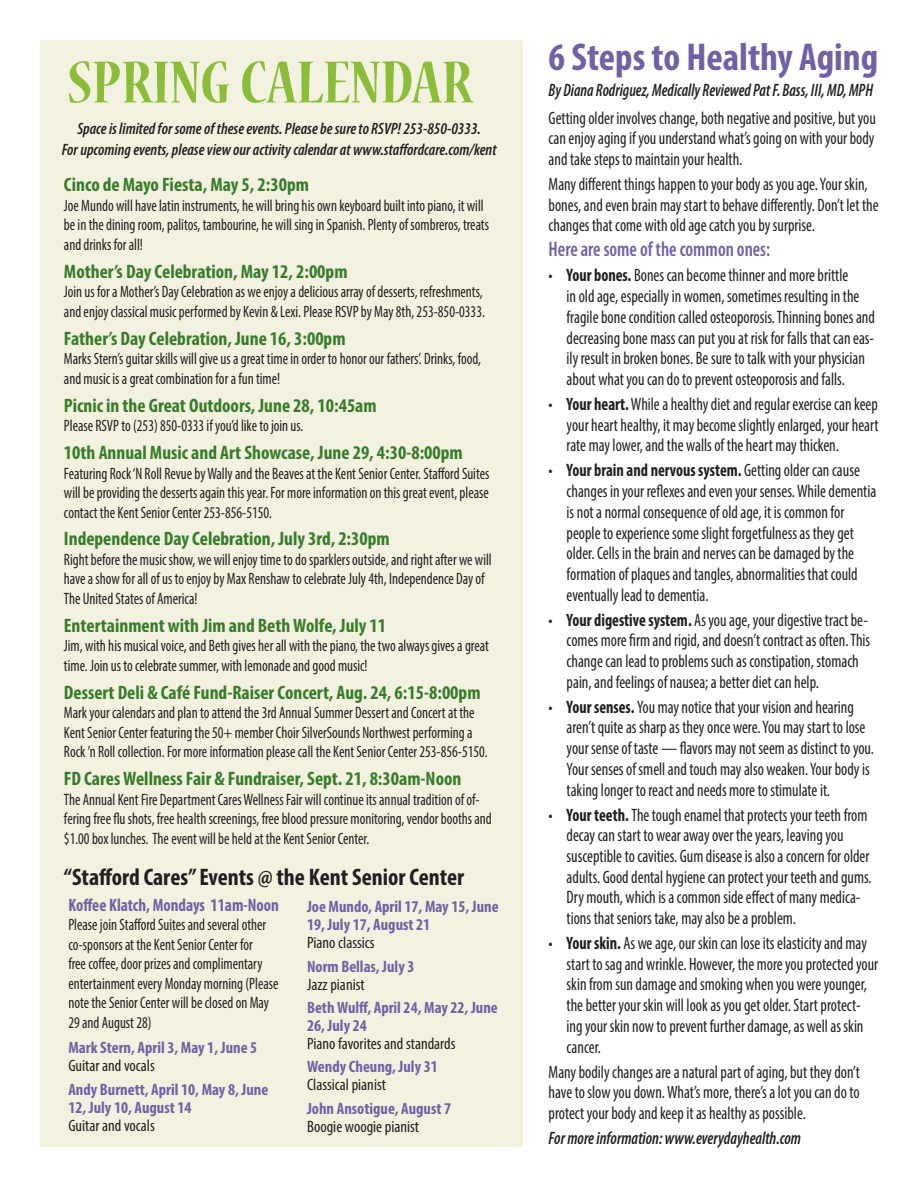
<style>
.page{position:relative;width:918px;height:1188px;background:#fff}
.page>*{position:absolute;margin:0;border:0;box-sizing:border-box;transform-origin:0 0}
.t1{font:700 condensed 66px "Nueva Std";color:#8bbd39}
.t2{font:700 condensed 39px "Myriad Pro";color:#7260a7}
.t3{font:700 condensed 24px "Myriad Pro";color:#231f20}
.t4{font:600 condensed 21px "Myriad Pro";color:#7260a7;scale:.9 1}
.t5{font:700 condensed 19.5px "Myriad Pro";color:#387c2b}
.t6{font:condensed 18px/20.7px "Myriad Pro";color:#231f20;scale:.9 1}
.t7{font:italic 600 condensed 18px "Myriad Pro";color:#231f20;scale:.88 1}
.t8{font:italic 600 condensed 18px "Myriad Pro";color:#231f20;scale:.9 1}
.t9{font:700 condensed 18px "Myriad Pro";color:#7260a7;scale:.94 1}
.t10{font:condensed 16.5px/19.5px "Myriad Pro";color:#231f20;scale:.9 1}
.t11{font:700 condensed 16.5px/18px "Myriad Pro";color:#7260a7}
.t12{font:italic 600 condensed 16.5px/21px "Myriad Pro";color:#231f20;text-align:center}
.t13{font:condensed 16.5px "Myriad Pro";color:#231f20}
.s1{font-weight:700}
</style>
<div class="page">
<div style="left:40px;top:40px;width:483px;height:1108px;background:#f3f2e0"></div>
<h1 class="t1" style="left:67px;top:55px;width:407px">SPRING CALENDAR</h1>
<p class="t12" style="left:62px;top:119px;width:436px">Space is limited for some of these events. Please be sure to RSVP! 253-850-0333.<br>For upcoming events, please view our activity calendar at www.staffordcare.com/kent</p>
<p class="t5" style="left:64px;top:178px;width:247px">Cinco de Mayo Fiesta, May 5, 2:30pm</p>
<p class="t10" style="left:64px;top:197px;width:474px">Joe Mundo will have latin instruments, he will bring his own keyboard built into piano, it will be in the dining room, palitos, tambourine, he will sing in Spanish. Plenty of sombreros, treats and drinks for all!</p>
<p class="t5" style="left:64px;top:264px;width:285px">Mother’s Day Celebration, May 12, 2:00pm</p>
<p class="t10" style="left:64px;top:284px;width:469px">Join us for a Mother’s Day Celebration as we enjoy a delicious array of desserts, refreshments, and enjoy classical music performed by Kevin &amp; Lexi. Please RSVP by May 8th, 253-850-0333.</p>
<p class="t5" style="left:64px;top:331px;width:283px">Father’s Day Celebration, June 16, 3:00pm</p>
<p class="t10" style="left:64px;top:351px;width:465px">Marks Stern’s guitar skills will give us a great time in order to honor our fathers’. Drinks, food, and music is a great combination for a fun time!</p>
<p class="t5" style="left:64px;top:398px;width:314px">Picnic in the Great Outdoors, June 28, 10:45am</p>
<p class="t10" style="left:64px;top:418px;width:268px">Please RSVP to (253) 850-0333 if you’d like to join us.</p>
<p class="t5" style="left:64px;top:445px;width:400px">10th Annual Music and Art Showcase, June 29, 4:30-8:00pm</p>
<p class="t10" style="left:64px;top:465px;width:474px;text-align:justify">Featuring Rock ‘N Roll Revue by Wally and the Beaves at the Kent Senior Center. Stafford Suites will be providing the desserts again this year. For more information on this great event, please contact the Kent Senior Center 253-856-5150.</p>
<p class="t5" style="left:64px;top:532px;width:327px">Independence Day Celebration, July 3rd, 2:30pm</p>
<p class="t10" style="left:64px;top:551px;width:477px">Right before the music show, we will enjoy time to do sparklers outside, and right after we will have a show for all of us to enjoy by Max Renshaw to celebrate July 4th, Independence Day of<br>The United States of America!</p>
<p class="t5" style="left:64px;top:618px;width:324px">Entertainment with Jim and Beth Wolfe, July 11</p>
<p class="t10" style="left:64px;top:638px;width:474px">Jim, with his musical voice, and Beth gives her all with the piano, the two always gives a great time. Join us to celebrate summer, with lemonade and good music!</p>
<p class="t5" style="left:64px;top:685px;width:418px">Dessert Deli &amp; Café Fund-Raiser Concert, Aug. 24, 6:15-8:00pm</p>
<p class="t10" style="left:64px;top:705px;width:472px">Mark your calendars and plan to attend the 3rd Annual Summer Dessert and Concert at the<br>Kent Senior Center featuring the 50+ member Choir SilverSounds Northwest performing a<br>Rock ’n Roll collection. For more information please call the Kent Senior Center 253-856-5150.</p>
<p class="t5" style="left:64px;top:771px;width:399px">FD Cares Wellness Fair &amp; Fundraiser, Sept. 21, 8:30am-Noon</p>
<p class="t10" style="left:64px;top:791px;width:477px">The Annual Kent Fire Department Cares Wellness Fair will continue its annual tradition of of&shy;fering free flu shots, free health screenings, free blood pressure monitoring, vendor booths and $1.00 box lunches. The event will be held at the Kent Senior Center.</p>
<h3 class="t3" style="left:64px;top:867px;width:402px">“Stafford Cares” Events @ the Kent Senior Center</h3>
<p class="t9" style="left:68px;top:898px;width:225px">Koffee Klatch, Mondays 11am-Noon</p>
<p class="t10" style="left:68px;top:917px;width:235px">Please join Stafford Suites and several other co-sponsors at the Kent Senior Center for<br>free coffee, door prizes and complimentary entertainment every Monday morning (Please note the Senior Center will be closed on May 29 and August 28)</p>
<p class="t11" style="left:68px;top:1040px;width:190px">Mark Stern, April 3, May 1, June 5</p>
<p class="t13" style="left:68px;top:1059px;width:88px">Guitar and vocals</p>
<p class="t11" style="left:68px;top:1083px;width:201px">Andy Burnett, April 10, May 8, June<br>12, July 10, August 14</p>
<p class="t13" style="left:68px;top:1120px;width:88px">Guitar and vocals</p>
<p class="t11" style="left:307px;top:899px;width:193px">Joe Mundo, April 17, May 15, June<br>19, July 17, August 21</p>
<p class="t13" style="left:307px;top:936px;width:69px">Piano classics</p>
<p class="t11" style="left:307px;top:959px;width:109px">Norm Bellas, July 3</p>
<p class="t13" style="left:307px;top:978px;width:59px">Jazz pianist</p>
<p class="t11" style="left:307px;top:1000px;width:192px">Beth Wulff, April 24, May 22, June<br>26, July 24</p>
<p class="t13" style="left:307px;top:1037px;width:150px">Piano favorites and standards</p>
<p class="t11" style="left:307px;top:1060px;width:132px">Wendy Cheung, July 31</p>
<p class="t13" style="left:307px;top:1079px;width:80px">Classical pianist</p>
<p class="t11" style="left:307px;top:1101px;width:146px">John Ansotigue, August 7</p>
<p class="t13" style="left:307px;top:1120px;width:114px">Boogie woogie pianist</p>
<h2 class="t2" style="left:549px;top:42px;width:331px">6 Steps to Healthy Aging</h2>
<p class="t7" style="left:549px;top:83px;width:370px">By Diana Rodriguez, Medically Reviewed Pat F. Bass, III, MD, MPH</p>
<p class="t6" style="left:549px;top:109px;width:365px;text-align:justify">Getting older involves change, both negative and positive, but you can enjoy aging if you understand what’s going on with your body and take steps to maintain your health.</p>
<p class="t6" style="left:549px;top:175px;width:368px">Many different things happen to your body as you age. Your skin, bones, and even brain may start to behave differently. Don’t let the changes that come with old age catch you by surprise.</p>
<p class="t4" style="left:549px;top:241px;width:248px">Here are some of the common ones:</p>
<p class="t6" style="left:567px;top:267px;width:344px;text-indent:-18px">• <span class="s1">Your bones.</span> Bones can become thinner and more brittle<br>in old age, especially in women, sometimes resulting in the fragile bone condition called osteoporosis. Thinning bones and decreasing bone mass can put you at risk for falls that can eas&shy;ily result in broken bones. Be sure to talk with your physician about what you can do to prevent osteoporosis and falls.</p>
<p class="t6" style="left:567px;top:395px;width:348px;text-align:justify;text-indent:-18px">• <span class="s1">Your heart.</span> While a healthy diet and regular exercise can keep your heart healthy, it may become slightly enlarged, your heart rate may lower, and the walls of the heart may thicken.</p>
<p class="t6" style="left:567px;top:462px;width:346px;text-indent:-18px">• <span class="s1">Your brain and nervous system.</span> Getting older can cause changes in your reflexes and even your senses. While dementia is not a normal consequence of old age, it is common for people to experience some slight forgetfulness as they get older. Cells in the brain and nerves can be damaged by the formation of plaques and tangles, abnormalities that could eventually lead to dementia.</p>
<p class="t6" style="left:567px;top:611px;width:339px;text-indent:-18px">• <span class="s1">Your digestive system.</span> As you age, your digestive tract be&shy;comes more firm and rigid, and doesn’t contract as often. This change can lead to problems such as constipation, stomach pain, and feelings of nausea; a better diet can help.</p>
<p class="t6" style="left:567px;top:698px;width:343px;text-indent:-18px">• <span class="s1">Your senses.</span> You may notice that your vision and hearing aren’t quite as sharp as they once were. You may start to lose your sense of taste — flavors may not seem as distinct to you.<br>Your senses of smell and touch may also weaken. Your body is taking longer to react and needs more to stimulate it.</p>
<p class="t6" style="left:567px;top:806px;width:340px;text-indent:-18px">• <span class="s1">Your teeth.</span> The tough enamel that protects your teeth from decay can start to wear away over the years, leaving you susceptible to cavities. Gum disease is also a concern for older adults. Good dental hygiene can protect your teeth and gums.<br>Dry mouth, which is a common side effect of many medica&shy;tions that seniors take, may also be a problem.</p>
<p class="t6" style="left:567px;top:935px;width:348px;text-indent:-18px">• <span class="s1">Your skin.</span> As we age, our skin can lose its elasticity and may start to sag and wrinkle. However, the more you protected your skin from sun damage and smoking when you were younger, the better your skin will look as you get older. Start protect&shy;ing your skin now to prevent further damage, as well as skin cancer.</p>
<p class="t6" style="left:549px;top:1063px;width:348px;text-align:justify">Many bodily changes are a natural part of aging, but they don’t have to slow you down. What’s more, there’s a lot you can do to protect your body and keep it as healthy as possible.</p>
<p class="t8" style="left:549px;top:1131px;width:282px">For more information: www.everydayhealth.com</p>
</div>
